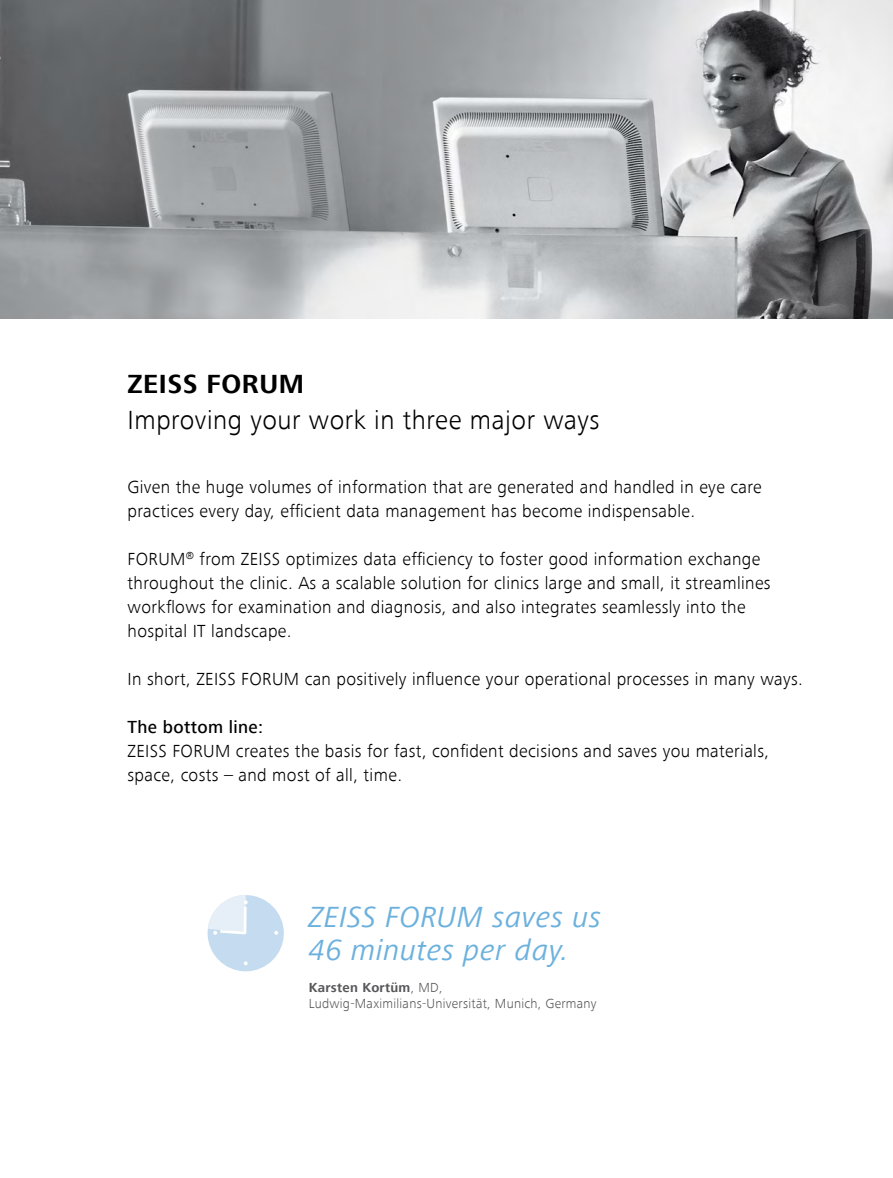
<style>
.page{position:relative;width:893px;height:1178px;background:#fff}
.page>*{position:absolute;margin:0;border:0;box-sizing:border-box;transform-origin:0 0}
.t1{font:italic 30px/33px "ZEISS Frutiger Next W1 G";letter-spacing:.02em;color:#6cb1dd}
.t2{font:300 27px "ZEISS Frutiger Next W1 G";letter-spacing:.02em;color:#000}
.t3{font:700 27px "ZEISS Frutiger Next W1 G";letter-spacing:.02em;color:#000}
.t4{font:300 18px/24px "ZEISS Frutiger Next W1 G";letter-spacing:.02em;color:#000}
.t5{font:500 18px "ZEISS Frutiger Next W1 G";letter-spacing:.02em;color:#000}
.t6{font:300 13.5px/16.2px "ZEISS Frutiger Next W1 G";letter-spacing:.02em;color:#58585a}
.s1{font-weight:700}
</style>
<div class="page">
<img style="left:0;top:0;width:893px;height:319px">
<div style="left:208px;top:895px;width:76px;height:76px;background:#c5dcf0;border-radius:50%"></div>
<svg style="left:244px;top:961px;width:4px;height:4px"></svg>
<svg style="left:274px;top:931px;width:4px;height:4px"></svg>
<svg style="left:208px;top:895px;width:40px;height:40px"></svg>
<hr style="left:244px;top:907px;width:3px;height:27px;background:#fff">
<h2 class="t3" style="left:128px;top:368px;width:178px">ZEISS FORUM</h2>
<h2 class="t2" style="left:128px;top:404px;width:474px">Improving your work in three major ways</h2>
<p class="t4" style="left:128px;top:475px;width:636px">Given the huge volumes of information that are generated and handled in eye care practices every day, efficient data management has become indispensable.</p>
<p class="t4" style="left:128px;top:547px;width:645px">FORUM<sup>®</sup> from ZEISS optimizes data efficiency to foster good information exchange throughout the clinic. As a scalable solution for clinics large and small, it streamlines workflows for examination and diagnosis, and also integrates seamlessly into the hospital IT landscape.</p>
<p class="t4" style="left:128px;top:667px;width:677px">In short, ZEISS FORUM can positively influence your operational processes in many ways.</p>
<p class="t5" style="left:128px;top:716px;width:137px">The bottom line:</p>
<p class="t4" style="left:128px;top:739px;width:643px">ZEISS FORUM creates the basis for fast, confident decisions and saves you materials, space, costs – and most of all, time.</p>
<h1 class="t1" style="left:309px;top:901px;width:294px">ZEISS FORUM saves us<br>46 minutes per day.</h1>
<p class="t6" style="left:309px;top:979px;width:289px"><span class="s1">Karsten Kortüm</span>, MD,<br>Ludwig-Maximilians-Universität, Munich, Germany</p>
</div>
